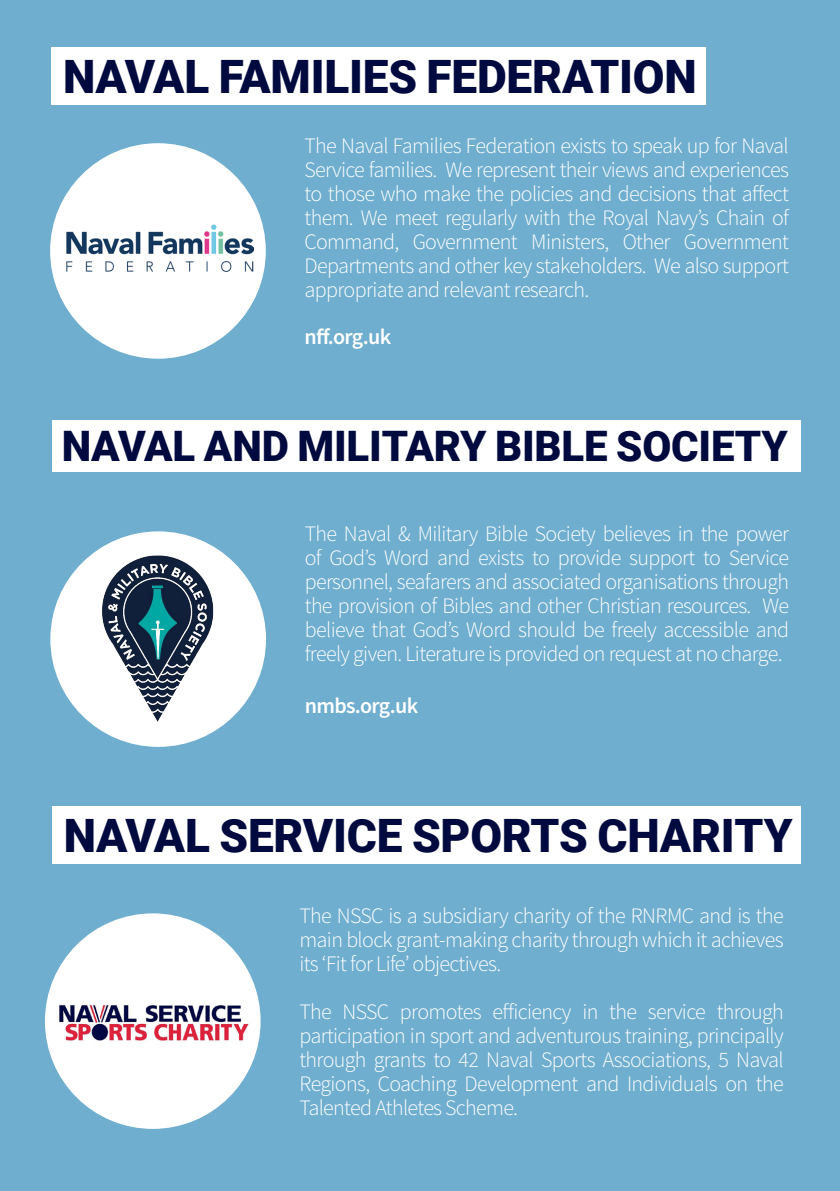
<style>
.page{position:relative;width:840px;height:1191px;background:#fff}
.page>*{position:absolute;margin:0;border:0;box-sizing:border-box;transform-origin:0 0}
.t1{font:900 46px "Roboto";letter-spacing:-.005em;color:#000a3e}
.t2{font:900 42px "Roboto";letter-spacing:-.005em;color:#000a3e}
.t3{font:300 22px/24px "Source Sans Pro";letter-spacing:-.03em;color:#fff;text-align:justify}
.t4{font:600 22px "Source Sans Pro";letter-spacing:-.03em;color:#fff}
</style>
<div class="page">
<div style="left:0;top:0;width:839px;height:1191px;background:#6faece"></div>
<div style="left:51px;top:47px;width:654px;height:58px;background:#fff"></div>
<div style="left:50px;top:143px;width:216px;height:216px;background:#fff;border-radius:50%"></div>
<div style="left:52px;top:421px;width:747px;height:51px;background:#fff"></div>
<div style="left:50px;top:531px;width:216px;height:216px;background:#fff;border-radius:50%"></div>
<img style="left:66px;top:224px;width:187px;height:47px">
<img style="left:80px;top:543px;width:150px;height:191px">
<div style="left:45px;top:913px;width:215px;height:215px;background:#fff;border-radius:50%"></div>
<div style="left:52px;top:806px;width:748px;height:58px;background:#fff"></div>
<img style="left:59px;top:1004px;width:190px;height:37px">
<p class="t1" style="left:63px;top:44px;width:634px">NAVAL FAMILIES FEDERATION</p>
<p class="t3" style="left:304px;top:133px;width:485px">The Naval Families Federation exists to speak up for Naval Service families. We represent their views and experiences to those who make the policies and decisions that affect them. We meet regularly with the Royal Navy’s Chain of Command, Government Ministers, Other Government Departments and other key stakeholders. We also support appropriate and relevant research.</p>
<p class="t4" style="left:304px;top:322px;width:88px">nff.org.uk</p>
<p class="t2" style="left:62px;top:416px;width:727px">NAVAL AND MILITARY BIBLE SOCIETY</p>
<p class="t3" style="left:304px;top:521px;width:485px">The Naval &amp; Military Bible Society believes in the power of God’s Word and exists to provide support to Service personnel, seafarers and associated organisations through the provision of Bibles and other Christian resources. We believe that God’s Word should be freely accessible and freely given. Literature is provided on request at no charge.</p>
<p class="t4" style="left:304px;top:692px;width:115px">nmbs.org.uk</p>
<p class="t1" style="left:64px;top:803px;width:729px">NAVAL SERVICE SPORTS CHARITY</p>
<p class="t3" style="left:299px;top:903px;width:485px">The NSSC is a subsidiary charity of the RNRMC and is the main block grant-making charity through which it achieves its ‘Fit for Life’ objectives.</p>
<p class="t3" style="left:299px;top:999px;width:485px">The NSSC promotes efficiency in the service through participation in sport and adventurous training, principally through grants to 42 Naval Sports Associations, 5 Naval Regions, Coaching Development and Individuals on the Talented Athletes Scheme.</p>
</div>
